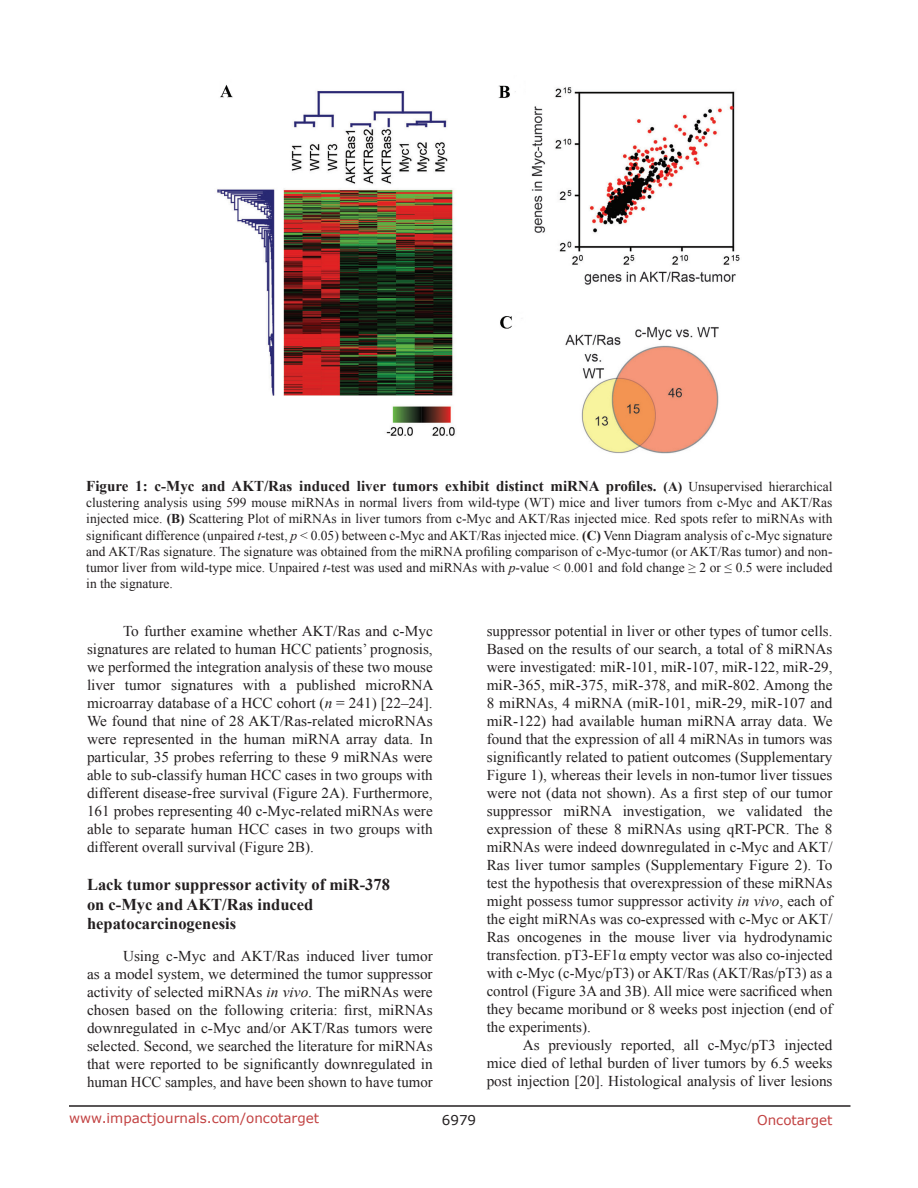
<style>
.page{position:relative;width:918px;height:1188px;background:#fff}
.page>*{position:absolute;margin:0;border:0;box-sizing:border-box;transform-origin:0 0}
.SubHeading{font:700 16.5px/19.8px "Times New Roman";color:#231f20}
.BodyText{font:15px/18px "Times New Roman";color:#231f20;text-align:justify}
.FigureText{font:700 15px "Times New Roman";color:#231f20}
.FigureText-2{font:13.5px/16.2px "Times New Roman";color:#231f20;text-align:justify}
.t1{font:13.5px "Verdana";color:#c24141}
.t2{font:13.5px "Verdana";color:#231f20}
.s1{font-size:13.5px}
.s2{font-weight:400;font-size:13.5px}
.s3{font-weight:700}
.s4{font-style:italic}
</style>
<div class="page">
<hr style="left:69px;top:1105px;width:781px;height:2px;background:#231f20">
<img style="left:217px;top:84px;width:523px;height:369px">
<p class="FigureText" style="left:86px;top:476px;width:748px">Figure 1: c-Myc and AKT/Ras induced liver tumors exhibit distinct miRNA profiles. <span class="s1">(A)</span> <span class="s2">Unsupervised hierarchical</span></p>
<p class="FigureText-2" style="left:86px;top:494px;width:748px">clustering analysis using 599 mouse miRNAs in normal livers from wild-type (WT) mice and liver tumors from c-Myc and AKT/Ras injected mice. <span class="s3">(B)</span> Scattering Plot of miRNAs in liver tumors from c-Myc and AKT/Ras injected mice. Red spots refer to miRNAs with significant difference (unpaired <span class="s4">t</span>-test, <span class="s4">p</span> &lt; 0.05) between c-Myc and AKT/Ras injected mice. <span class="s3">(C)</span> Venn Diagram analysis of c-Myc signature and AKT/Ras signature. The signature was obtained from the miRNA profiling comparison of c-Myc-tumor (or AKT/Ras tumor) and non&shy;tumor liver from wild-type mice. Unpaired <span class="s4">t</span>-test was used and miRNAs with <span class="s4">p</span>-value &lt; 0.001 and fold change ≥ 2 or ≤ 0.5 were included in the signature.</p>
<p class="BodyText" style="left:87px;top:622px;width:348px;text-indent:36px">To further examine whether AKT/Ras and c-Myc signatures are related to human HCC patients’ prognosis, we performed the integration analysis of these two mouse liver tumor signatures with a published microRNA microarray database of a HCC cohort (<span class="s4">n</span> = 241) [22–24].<br>We found that nine of 28 AKT/Ras-related microRNAs were represented in the human miRNA array data. In particular, 35 probes referring to these 9 miRNAs were able to sub-classify human HCC cases in two groups with different disease-free survival (Figure 2A). Furthermore, 161 probes representing 40 c-Myc-related miRNAs were able to separate human HCC cases in two groups with different overall survival (Figure 2B).</p>
<p class="SubHeading" style="left:87px;top:874px;width:304px">Lack tumor suppressor activity of miR-378 on c-Myc and AKT/Ras induced hepatocarcinogenesis</p>
<p class="BodyText" style="left:87px;top:947px;width:347px;text-indent:36px">Using c-Myc and AKT/Ras induced liver tumor as a model system, we determined the tumor suppressor activity of selected miRNAs <span class="s4">in vivo</span>. The miRNAs were chosen based on the following criteria: first, miRNAs downregulated in c-Myc and/or AKT/Ras tumors were selected. Second, we searched the literature for miRNAs that were reported to be significantly downregulated in human HCC samples, and have been shown to have tumor</p>
<p class="BodyText" style="left:487px;top:622px;width:347px">suppressor potential in liver or other types of tumor cells.<br>Based on the results of our search, a total of 8 miRNAs were investigated: miR-101, miR-107, miR-122, miR-29, miR-365, miR-375, miR-378, and miR-802. Among the 8 miRNAs, 4 miRNA (miR-101, miR-29, miR-107 and miR-122) had available human miRNA array data. We found that the expression of all 4 miRNAs in tumors was significantly related to patient outcomes (Supplementary Figure 1), whereas their levels in non-tumor liver tissues were not (data not shown). As a first step of our tumor suppressor miRNA investigation, we validated the expression of these 8 miRNAs using qRT-PCR. The 8 miRNAs were indeed downregulated in c-Myc and AKT/ Ras liver tumor samples (Supplementary Figure 2). To test the hypothesis that overexpression of these miRNAs might possess tumor suppressor activity <span class="s4">in vivo</span>, each of the eight miRNAs was co-expressed with c-Myc or AKT/ Ras oncogenes in the mouse liver via hydrodynamic transfection. pT3-EF1α empty vector was also co-injected with c-Myc (c-Myc/pT3) or AKT/Ras (AKT/Ras/pT3) as a control (Figure 3A and 3B). All mice were sacrificed when they became moribund or 8 weeks post injection (end of the experiments).</p>
<p class="BodyText" style="left:487px;top:1036px;width:347px;text-indent:36px">As previously reported, all c-Myc/pT3 injected mice died of lethal burden of liver tumors by 6.5 weeks post injection [20]. Histological analysis of liver lesions</p>
<p class="t1" style="left:69px;top:1109px;width:252px">www.impactjournals.com/oncotarget</p>
<p class="t2" style="left:442px;top:1111px;width:36px">6979</p>
<p class="t1" style="left:757px;top:1111px;width:77px">Oncotarget</p>
</div>
